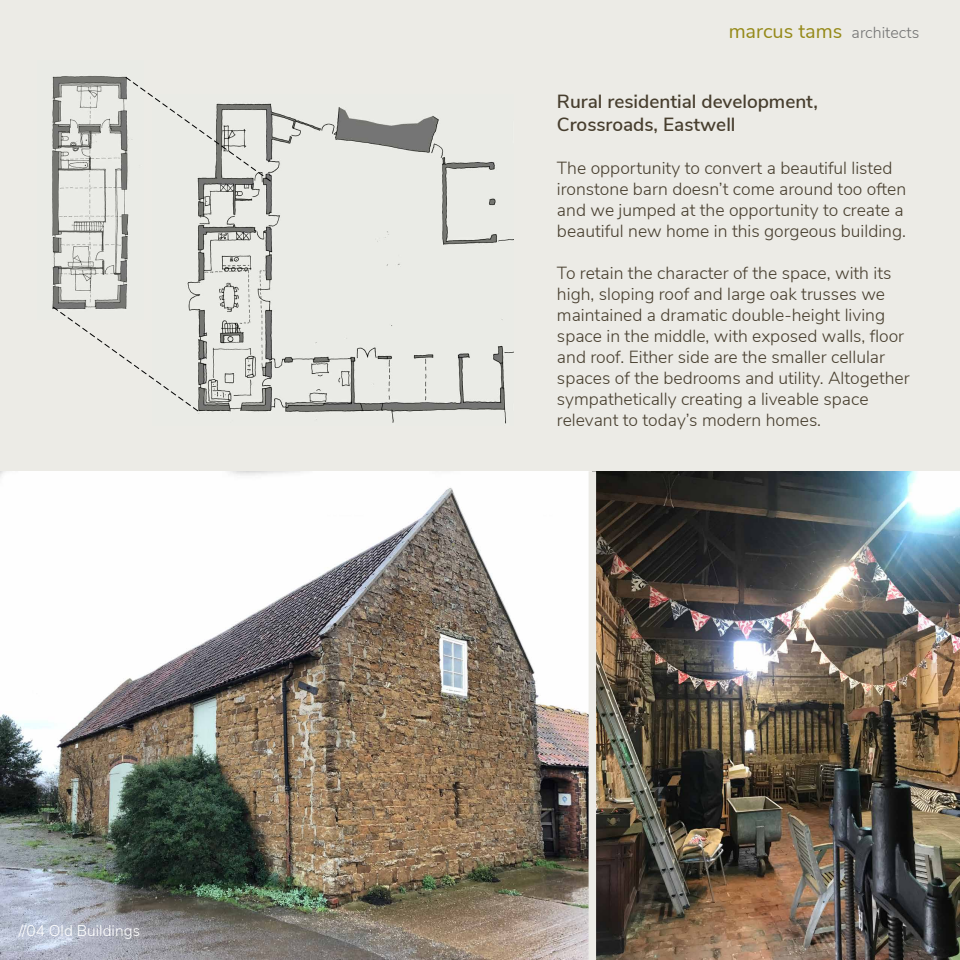
<style>
.page{position:relative;width:960px;height:960px;background:#ecebe6}
.page>*{position:absolute;margin:0;border:0;box-sizing:border-box;transform-origin:0 0}
.t1{font:19.9px "Nunito Sans";color:#958918}
.t2{font:600 19px/22.8px "Nunito Sans";color:#473e2e}
.t3{font:300 17.5px/21px "Nunito Sans";color:#473e2e}
.t4{font:300 15.5px "Nunito Sans";color:#fff}
.s1{font-weight:300;font-size:15.95px;color:#737373}
</style>
<div class="page">
<img style="left:187px;top:105px;width:326px;height:319px">
<img style="left:52px;top:76px;width:77px;height:233px">
<img style="left:0;top:471px;width:960px;height:489px">
<div style="left:589px;top:471px;width:7px;height:489px;background:#ecebe6"></div>
<svg style="left:53px;top:307px;width:145px;height:104px"></svg>
<svg style="left:125px;top:77px;width:146px;height:105px"></svg>
<p class="t4" style="left:19px;top:919px;width:123px">//04 Old Buildings</p>
<p class="t1" style="left:729px;top:17px;width:192px">marcus tams <span class="s1">architects</span></p>
<p class="t2" style="left:557px;top:89px;width:262px">Rural residential development,<br>Crossroads, Eastwell</p>
<p class="t3" style="left:557px;top:157px;width:351px">The opportunity to convert a beautiful listed ironstone barn doesn’t come around too often and we jumped at the opportunity to create a beautiful new home in this gorgeous building.</p>
<p class="t3" style="left:557px;top:262px;width:354px">To retain the character of the space, with its high, sloping roof and large oak trusses we maintained a dramatic double-height living space in the middle, with exposed walls, floor and roof. Either side are the smaller cellular spaces of the bedrooms and utility. Altogether sympathetically creating a liveable space relevant to today’s modern homes.</p>
</div>
